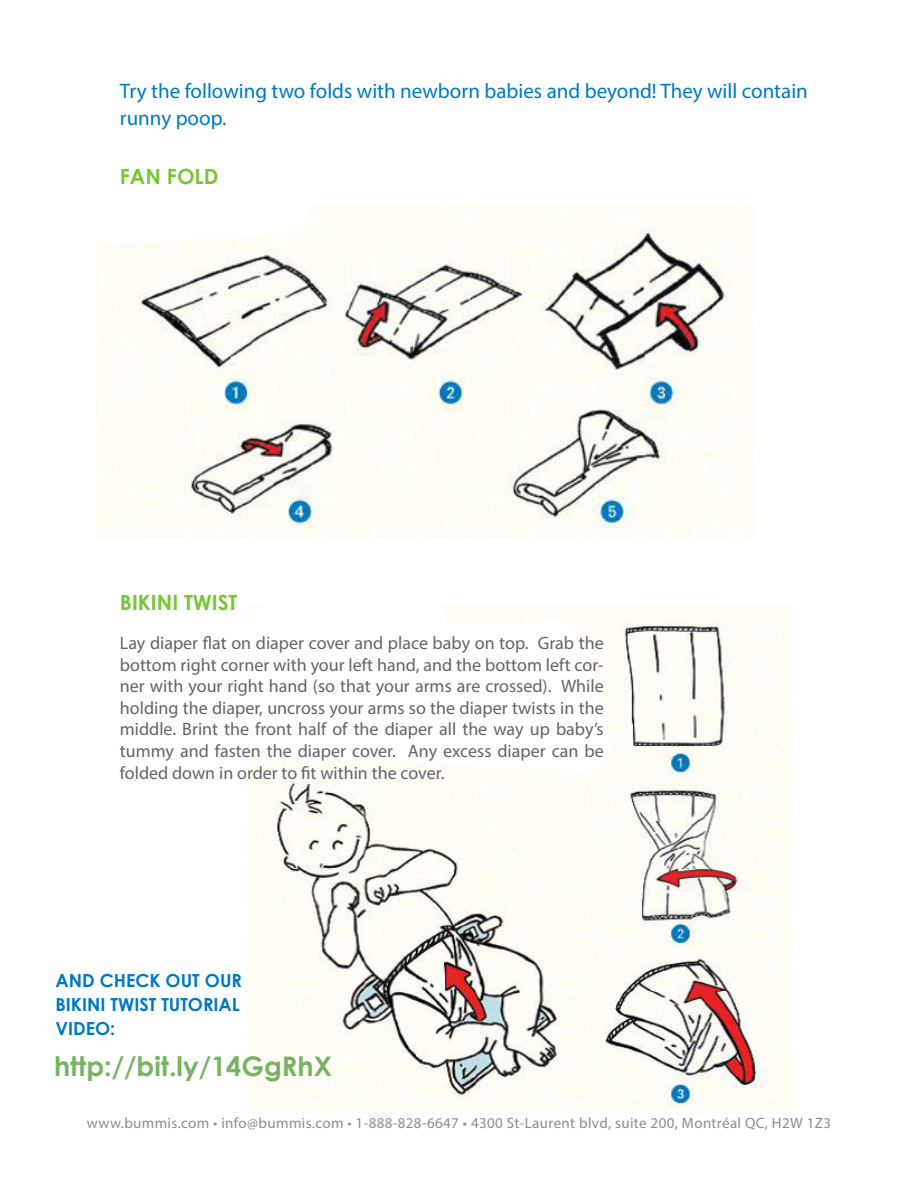
<style>
.page{position:relative;width:918px;height:1188px;background:#fff}
.page>*{position:absolute;margin:0;border:0;box-sizing:border-box;transform-origin:0 0}
.t1{font:700 27px "Century Gothic";color:#78b262}
.t2{font:21px/27px "Myriad Pro";color:#0079c2}
.t3{font:700 21px "Century Gothic";color:#79c634}
.t4{font:18px/21.6px "Myriad Pro";color:#636466;text-align:justify}
.t5{font:700 18px/24px "Century Gothic";color:#0079c2}
.t6{font:15px "Myriad Pro";letter-spacing:.025em;color:#8b8e90}
</style>
<div class="page">
<img style="left:96px;top:205px;width:657px;height:334px">
<img style="left:248px;top:606px;width:544px;height:507px">
<p class="t2" style="left:120px;top:77px;width:690px">Try the following two folds with newborn babies and beyond! They will contain runny poop.</p>
<p class="t3" style="left:120px;top:160px;width:100px">FAN FOLD</p>
<p class="t3" style="left:120px;top:586px;width:119px">BIKINI TWIST</p>
<p class="t4" style="left:120px;top:632px;width:485px">Lay diaper flat on diaper cover and place baby on top. Grab the bottom right corner with your left hand, and the bottom left cor&shy;ner with your right hand (so that your arms are crossed). While holding the diaper, uncross your arms so the diaper twists in the middle. Brint the front half of the diaper all the way up baby’s tummy and fasten the diaper cover. Any excess diaper can be folded down in order to fit within the cover.</p>
<p class="t5" style="left:55px;top:967px;width:188px">AND CHECK OUT OUR<br>BIKINI TWIST TUTORIAL<br>VIDEO:</p>
<h1 class="t1" style="left:54px;top:1046px;width:280px">http://bit.ly/14GgRhX</h1>
<p class="t6" style="left:87px;top:1114px;width:746px">www.bummis.com • info@bummis.com • 1-888-828-6647 • 4300 St-Laurent blvd, suite 200, Montréal QC, H2W 1Z3</p>
</div>
